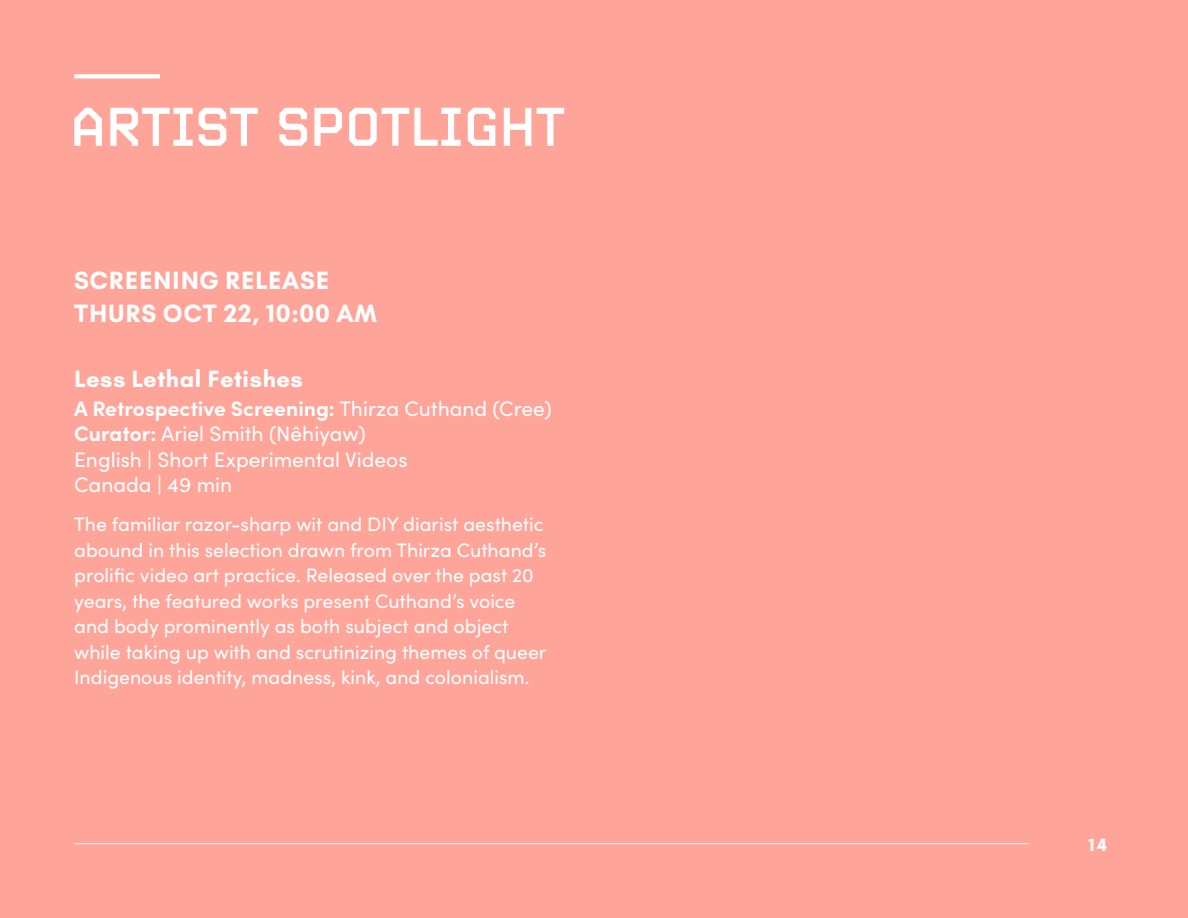
<style>
.page{position:relative;width:1188px;height:918px;background:#fea499}
.page>*{position:absolute;margin:0;border:0;box-sizing:border-box;transform-origin:0 0}
.section{font:500 54.3px "Video";letter-spacing:.03em;color:#fff}
.section-level-two-wh{font:700 25.5px/33px "Glacial Indifference";letter-spacing:.03em;color:#fff}
.section-level-three{font:700 24px "Glacial Indifference";letter-spacing:.03em;color:#fff}
.body-left-white{font:21px/25.5px "Sofia Pro";color:#fff}
.body-left-no-indent{font:19.5px/25.5px "Sofia Pro";color:#fff}
.t1{font:700 18px "Glacial Indifference";color:#fff}
.s1{font-weight:700}
</style>
<div class="page">
<hr style="left:74px;top:843px;width:954px;height:1px;background:#fff">
<svg style="left:74px;top:74px;width:86px;height:4px"></svg>
<p class="section" style="left:71px;top:92px;width:495px">ARTIST SPOTLIGHT</p>
<p class="section-level-two-wh" style="left:74px;top:264px;width:304px">SCREENING RELEASE<br>THURS OCT 22, 10:00 AM</p>
<p class="section-level-three" style="left:74px;top:364px;width:230px">Less Lethal Fetishes</p>
<p class="body-left-white" style="left:74px;top:395px;width:479px"><span class="s1">A Retrospective Screening:</span> Thirza Cuthand (Cree)<br><span class="s1">Curator:</span> Ariel Smith (Nêhiyaw)<br>English | Short Experimental Videos<br>Canada | 49 min</p>
<p class="body-left-no-indent" style="left:74px;top:511px;width:474px">The familiar razor-sharp wit and DIY diarist aesthetic abound in this selection drawn from Thirza Cuthand’s prolific video art practice. Released over the past 20 years, the featured works present Cuthand’s voice and body prominently as both subject and object while taking up with and scrutinizing themes of queer Indigenous identity, madness, kink, and colonialism.</p>
<p class="t1" style="left:1086px;top:833px;width:22px">14</p>
</div>
